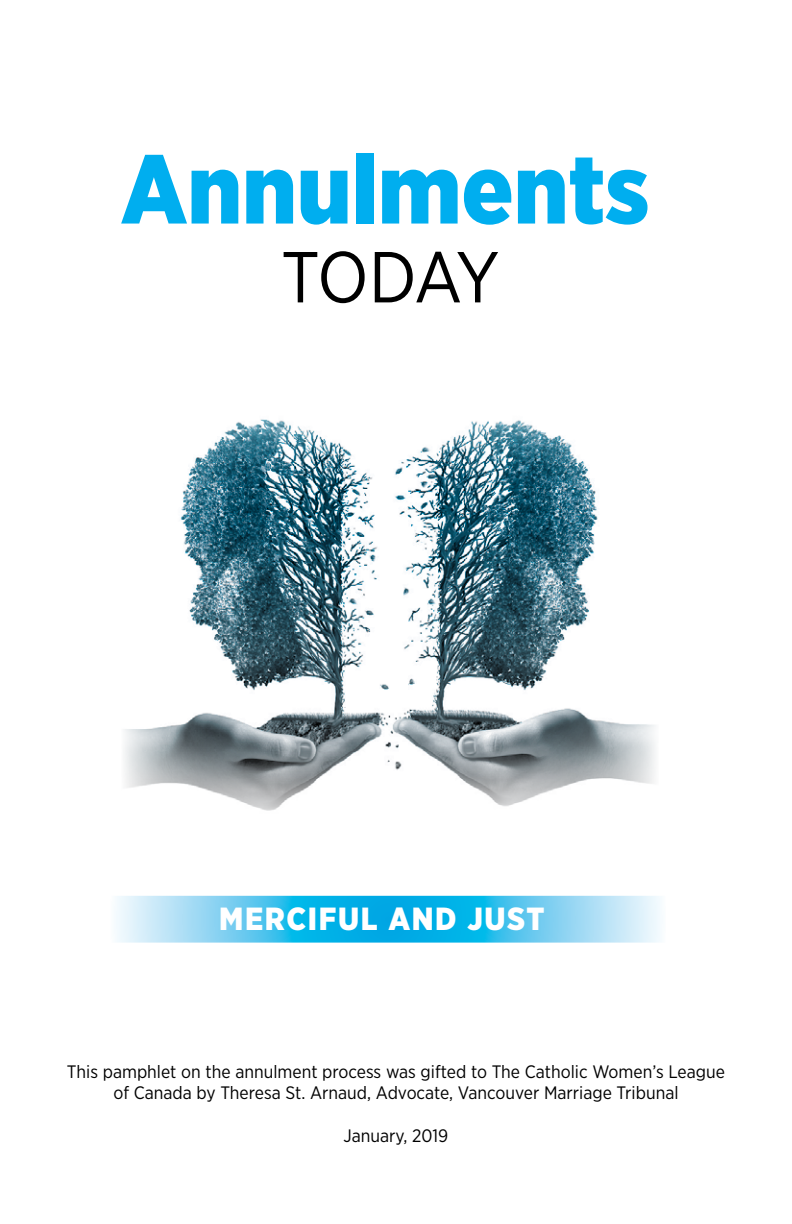
<style>
.page{position:relative;width:792px;height:1224px;background:#fff}
.page>*{position:absolute;margin:0;border:0;box-sizing:border-box;transform-origin:0 0}
.t1{font:900 97.6px "Gotham Narrow";color:#00aeef}
.t2{font:72px "Gotham Narrow";letter-spacing:-.04em;color:#000}
.t3{font:900 32px "Gotham Narrow";letter-spacing:.05em;color:#fff}
.t4{font:18px/21.6px "Gotham Narrow";color:#000;text-align:center}
</style>
<div class="page">
<svg style="left:116px;top:897px;width:544px;height:45px;background:#5ec9ee"></svg>
<div style="left:107px;top:893px;width:562px;height:53px;border:3px solid #fff"></div>
<img style="left:124px;top:419px;width:531px;height:392px">
<h1 class="t1" style="left:121px;top:125px;width:530px">Annulments</h1>
<h2 class="t2" style="left:281px;top:232px;width:220px">TODAY</h2>
<h3 class="t3" style="left:219px;top:898px;width:327px">MERCIFUL AND JUST</h3>
<p class="t4" style="left:67px;top:1060px;width:660px">This pamphlet on the annulment process was gifted to The Catholic Women’s League of Canada by Theresa St. Arnaud, Advocate, Vancouver Marriage Tribunal</p>
<p class="t4" style="left:344px;top:1125px;width:106px">January, 2019</p>
</div>
